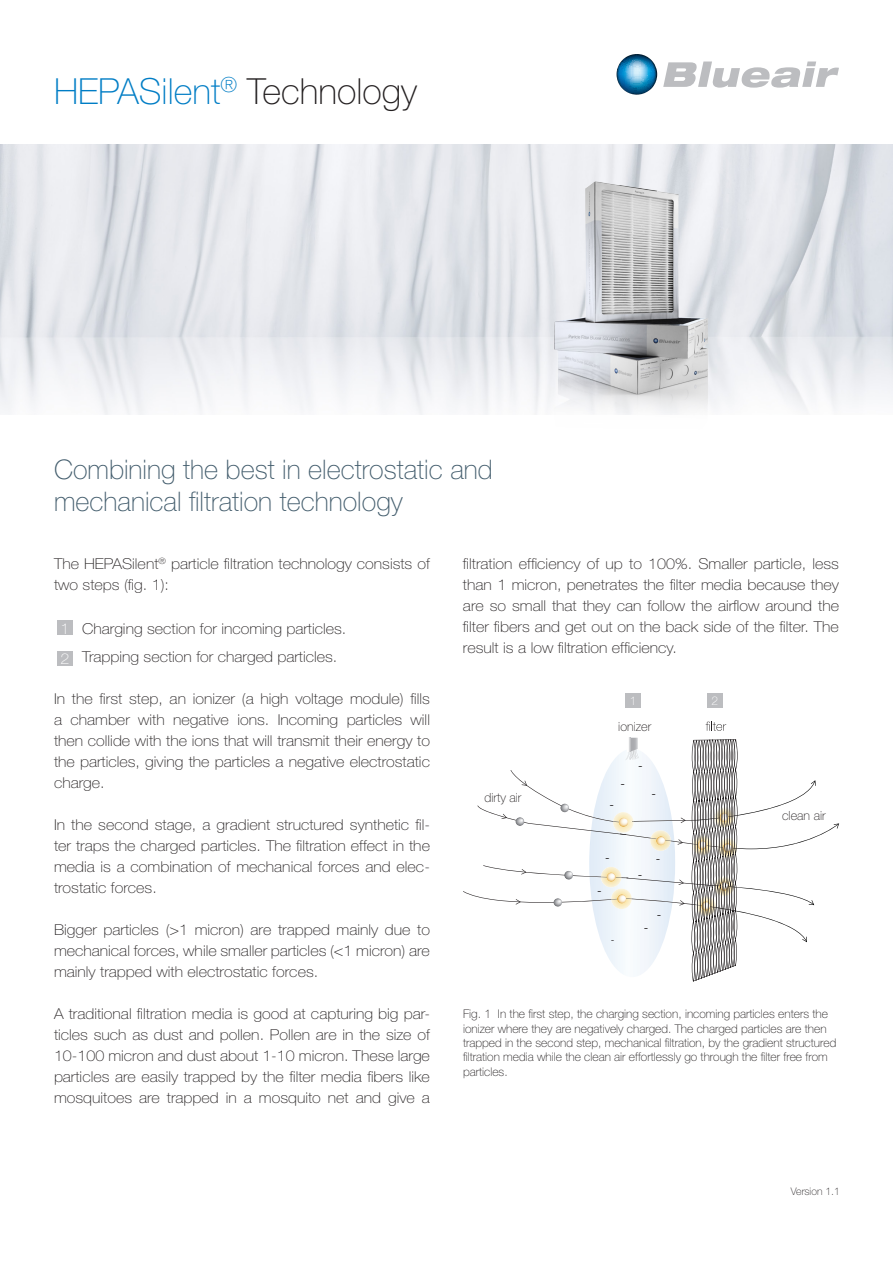
<style>
.page{position:relative;width:893px;height:1263px;background:#fff}
.page>*{position:absolute;margin:0;border:0;box-sizing:border-box;transform-origin:0 0}
.t1{font:100 36px "Helvetica Neue LT Std";color:#007dc5}
.t2{font:100 27px/32.4px "Helvetica Neue LT Std";color:#425c6c}
.t3{font:100 15px/21px "Helvetica Neue LT Std";color:#231f20;text-align:justify;scale:1.07 1}
.t4{font:100 12.6px "Helvetica Neue LT Std";color:#231f20}
.t5{font:12.6px "Myriad Pro";color:#231f20}
.t6{font:100 12px/14.4px "Helvetica Neue LT Std";color:#231f20}
.t7{font:100 12px "Helvetica Neue CE";color:#fff}
.t8{font:100 10.5px "Helvetica Neue LT Std";color:#231f20}
.t9{font:9.75px "Myriad Pro";color:#231f20}
.s1{color:#231f20}
.s2{color:#fff}
</style>
<div class="page">
<div style="left:57px;top:651px;width:16px;height:14px;background:#bcbdc0"></div>
<div style="left:57px;top:620px;width:16px;height:15px;background:#bcbdc0"></div>
<svg style="left:706px;top:722px;width:20px;height:9px"></svg>
<svg style="left:463px;top:738px;width:376px;height:244px"></svg>
<svg style="left:663px;top:62px;width:176px;height:26px"></svg>
<svg style="left:616px;top:54px;width:41px;height:41px"></svg>
<div style="left:625px;top:693px;width:16px;height:15px;background:#bcbdc0"></div>
<div style="left:707px;top:693px;width:16px;height:15px;background:#bcbdc0"></div>
<img style="left:0;top:144px;width:893px;height:270px">
<img style="left:527px;top:159px;width:210px;height:256px">
<h1 class="t1" style="left:54px;top:70px;width:365px">HEPASilent<sup>®</sup> <span class="s1">Technology</span></h1>
<h2 class="t2" style="left:54px;top:453px;width:440px">Combining the best in electrostatic and mechanical filtration technology</h2>
<p class="t3" style="left:54px;top:553px;width:353px">The HEPASilent<sup>®</sup> particle filtration technology consists of two steps (fig. 1):</p>
<p class="t3" style="left:61px;top:614px;width:269px;line-height:28.8px"><span class="s2">1</span> Charging section for incoming particles.<br><span class="s2">2</span> Trapping section for charged particles.</p>
<p class="t3" style="left:54px;top:688px;width:353px">In the first step, an ionizer (a high voltage module) fills a chamber with negative ions. Incoming particles will then collide with the ions that will transmit their energy to the particles, giving the particles a negative electrostatic charge.</p>
<p class="t3" style="left:54px;top:814px;width:353px">In the second stage, a gradient structured synthetic fil&shy;ter traps the charged particles. The filtration effect in the media is a combination of mechanical forces and elec&shy;trostatic forces.</p>
<p class="t3" style="left:54px;top:919px;width:353px">Bigger particles (&gt;1 micron) are trapped mainly due to mechanical forces, while smaller particles (&lt;1 micron) are mainly trapped with electrostatic forces.</p>
<p class="t3" style="left:54px;top:1003px;width:353px">A traditional filtration media is good at capturing big par&shy;ticles such as dust and pollen. Pollen are in the size of 10-100 micron and dust about 1-10 micron. These large particles are easily trapped by the filter media fibers like mosquitoes are trapped in a mosquito net and give a</p>
<p class="t3" style="left:463px;top:553px;width:353px">filtration efficiency of up to 100%. Smaller particle, less than 1 micron, penetrates the filter media because they are so small that they can follow the airflow around the filter fibers and get out on the back side of the filter. The result is a low filtration efficiency.</p>
<p class="t7" style="left:630px;top:693px;width:8px">1</p>
<p class="t7" style="left:712px;top:693px;width:8px">2</p>
<p class="t4" style="left:618px;top:719px;width:35px">ionizer</p>
<p class="t5" style="left:638px;top:758px;width:5px">-</p>
<p class="t4" style="left:484px;top:790px;width:39px">dirty air</p>
<p class="t5" style="left:621px;top:775px;width:5px">-</p>
<p class="t5" style="left:610px;top:797px;width:5px">-</p>
<p class="t5" style="left:652px;top:786px;width:5px">-</p>
<p class="t5" style="left:605px;top:850px;width:5px">-</p>
<p class="t5" style="left:598px;top:883px;width:5px">-</p>
<p class="t9" style="left:611px;top:934px;width:4px">-</p>
<p class="t5" style="left:638px;top:867px;width:5px">-</p>
<p class="t5" style="left:656px;top:851px;width:5px">-</p>
<p class="t5" style="left:644px;top:920px;width:5px">-</p>
<p class="t5" style="left:657px;top:907px;width:5px">-</p>
<p class="t4" style="left:782px;top:808px;width:45px">clean air</p>
<p class="t6" style="left:463px;top:1007px;width:375px">Fig. 1 In the first step, the charging section, incoming particles enters the ionizer where they are negatively charged. The charged particles are then trapped in the second step, mechanical filtration, by the gradient structured filtration media while the clean air effortlessly go through the filter free from particles.</p>
<p class="t8" style="left:791px;top:1185px;width:51px">Version 1.1</p>
</div>
